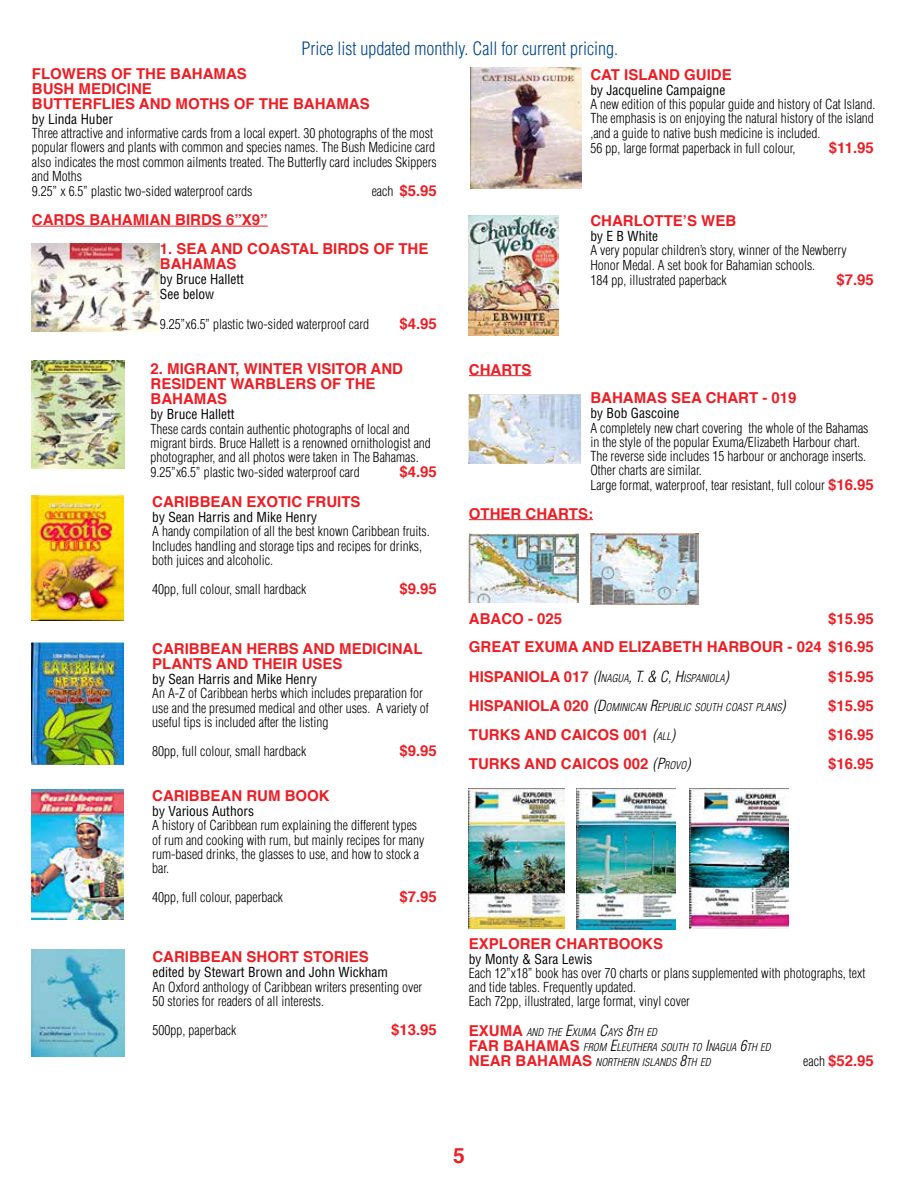
<style>
.page{position:relative;width:918px;height:1188px;background:#fff}
.page>*{position:absolute;margin:0;border:0;box-sizing:border-box;transform-origin:0 0}
.t1{font:700 21px "Helvetica";color:#ed1d24}
.t2{font:300 condensed 18px "Helvetica";color:#004689}
.t3{font:700 15px/15px "Helvetica";color:#ed1d24}
.t4{font:300 condensed 13.5px/14.2px "Helvetica";color:#000}
.t5{font:condensed 13.5px/15px "Helvetica";color:#000}
.t6{font:italic 300 condensed 10.5px/15px "Helvetica";color:#000}
.s1{font-weight:300;font-stretch:condensed;font-size:13.5px;color:#000}
.s2{font-weight:700;font-stretch:normal;font-size:15px;color:#ed1d24}
.s3{font-weight:700;font-style:normal;font-stretch:normal;font-size:15px;color:#ed1d24}
.s4{font-size:15px}
.s5{font-weight:300;font-style:italic;font-stretch:condensed;color:#000}
.s6{font-weight:300;font-style:italic;font-stretch:condensed;font-size:10.5px;color:#000}
</style>
<div class="page">
<hr style="left:32px;top:226px;width:236px;height:1px;background:#ed1d24">
<img style="left:32px;top:244px;width:128px;height:88px">
<img style="left:32px;top:361px;width:93px;height:108px">
<img style="left:32px;top:496px;width:91px;height:124px">
<img style="left:32px;top:643px;width:91px;height:122px">
<img style="left:32px;top:790px;width:91px;height:129px">
<img style="left:32px;top:949px;width:93px;height:108px">
<hr style="left:469px;top:375px;width:62px;height:1px;background:#ed1d24">
<hr style="left:469px;top:519px;width:124px;height:1px;background:#ed1d24">
<img style="left:470px;top:68px;width:111px;height:120px">
<img style="left:469px;top:215px;width:90px;height:120px">
<img style="left:469px;top:395px;width:112px;height:68px">
<img style="left:469px;top:534px;width:110px;height:69px">
<img style="left:590px;top:534px;width:108px;height:71px">
<img style="left:469px;top:789px;width:95px;height:140px">
<img style="left:577px;top:788px;width:99px;height:142px">
<img style="left:689px;top:788px;width:99px;height:140px">
<h2 class="t2" style="left:301px;top:37px;width:318px">Price list updated monthly. Call for current pricing.</h2>
<p class="t3" style="left:32px;top:66px;width:339px">FLOWERS OF THE BAHAMAS<br>BUSH MEDICINE<br>BUTTERFLIES AND MOTHS OF THE BAHAMAS</p>
<p class="t5" style="left:32px;top:111px;width:82px">by Linda Huber</p>
<p class="t4" style="left:32px;top:126px;width:406px">Three attractive and informative cards from a local expert. 30 photographs of the most popular flowers and plants with common and species names. The Bush Medicine card also indicates the most common ailments treated. The Butterfly card includes Skippers and Moths<br>9.25” x 6.5” plastic two-sided waterproof cards</p>
<p class="t3" style="left:590px;top:67px;width:143px">CAT ISLAND GUIDE</p>
<p class="t5" style="left:590px;top:82px;width:136px">by Jacqueline Campaigne</p>
<p class="t4" style="left:590px;top:97px;width:287px">A new edition of this popular guide and history of Cat Island.<br>The emphasis is on enjoying the natural history of the island ,and a guide to native bush medicine is included.<br>56 pp, large format paperback in full colour,</p>
<p class="t3" style="left:829px;top:140px;width:47px">$11.95</p>
<p class="t3" style="left:372px;top:183px;width:67px"><span class="s1">each</span> $5.95</p>
<p class="t3" style="left:32px;top:212px;width:237px">CARDS BAHAMIAN BIRDS 6”X9”</p>
<p class="t3" style="left:160px;top:242px;width:270px">1. SEA AND COASTAL BIRDS OF THE<br>BAHAMAS</p>
<p class="t5" style="left:160px;top:272px;width:85px">by Bruce Hallett<br>See below</p>
<p class="t4" style="left:160px;top:317px;width:211px">9.25”x6.5” plastic two-sided waterproof card</p>
<p class="t3" style="left:399px;top:317px;width:39px">$4.95</p>
<p class="t3" style="left:151px;top:362px;width:254px">2. MIGRANT, WINTER VISITOR AND<br>RESIDENT WARBLERS OF THE<br>BAHAMAS</p>
<p class="t5" style="left:151px;top:407px;width:85px">by Bruce Hallett</p>
<p class="t4" style="left:151px;top:421px;width:282px">These cards contain authentic photographs of local and migrant birds. Bruce Hallett is a renowned ornithologist and photographer, and all photos were taken in The Bahamas.<br>9.25”x6.5” plastic two-sided waterproof card</p>
<p class="t3" style="left:399px;top:464px;width:39px">$4.95</p>
<p class="t3" style="left:152px;top:494px;width:210px">CARIBBEAN EXOTIC FRUITS</p>
<p class="t5" style="left:152px;top:510px;width:166px">by Sean Harris and Mike Henry</p>
<p class="t4" style="left:152px;top:524px;width:279px">A handy compilation of all the best known Caribbean fruits.<br>Includes handling and storage tips and recipes for drinks, both juices and alcoholic.</p>
<p class="t4" style="left:152px;top:582px;width:156px">40pp, full colour, small hardback</p>
<p class="t3" style="left:399px;top:581px;width:39px">$9.95</p>
<p class="t3" style="left:152px;top:641px;width:272px">CARIBBEAN HERBS AND MEDICINAL<br>PLANTS AND THEIR USES</p>
<p class="t5" style="left:152px;top:672px;width:166px">by Sean Harris and Mike Henry</p>
<p class="t4" style="left:152px;top:686px;width:278px">An A-Z of Caribbean herbs which includes preparation for use and the presumed medical and other uses. A variety of useful tips is included after the listing</p>
<p class="t4" style="left:152px;top:744px;width:156px">80pp, full colour, small hardback</p>
<p class="t3" style="left:399px;top:743px;width:39px">$9.95</p>
<p class="t3" style="left:152px;top:788px;width:179px">CARIBBEAN RUM BOOK</p>
<p class="t5" style="left:152px;top:804px;width:103px">by Various Authors</p>
<p class="t4" style="left:152px;top:818px;width:274px">A history of Caribbean rum explaining the different types of rum and cooking with rum, but mainly recipes for many rum-based drinks, the glasses to use, and how to stock a bar.</p>
<p class="t4" style="left:152px;top:890px;width:132px">40pp, full colour, paperback</p>
<p class="t3" style="left:399px;top:890px;width:39px">$7.95</p>
<p class="t3" style="left:152px;top:950px;width:218px">CARIBBEAN SHORT STORIES</p>
<p class="t5" style="left:152px;top:965px;width:237px">edited by Stewart Brown and John Wickham</p>
<p class="t4" style="left:152px;top:979px;width:271px">An Oxford anthology of Caribbean writers presenting over<br>50 stories for readers of all interests.</p>
<p class="t4" style="left:152px;top:1023px;width:85px">500pp, paperback</p>
<p class="t3" style="left:391px;top:1022px;width:47px">$13.95</p>
<p class="t3" style="left:469px;top:362px;width:64px">CHARTS</p>
<p class="t3" style="left:590px;top:213px;width:147px">CHARLOTTE’S WEB</p>
<p class="t5" style="left:590px;top:229px;width:69px">by E B White</p>
<p class="t4" style="left:590px;top:243px;width:258px;line-height:14.7px">A very popular children’s story, winner of the Newberry<br>Honor Medal. A set book for Bahamian schools.<br>184 pp, illustrated paperback</p>
<p class="t3" style="left:836px;top:272px;width:39px">$7.95</p>
<p class="t3" style="left:590px;top:391px;width:208px">BAHAMAS SEA CHART - 019</p>
<p class="t5" style="left:590px;top:406px;width:91px">by Bob Gascoine</p>
<p class="t4" style="left:590px;top:421px;width:285px">A completely new chart covering the whole of the Bahamas in the style of the popular Exuma/Elizabeth Harbour chart.<br>The reverse side includes 15 harbour or anchorage inserts.<br>Other charts are similar.<br>Large format, waterproof, tear resistant, full colour <span class="s2">$16.95</span></p>
<p class="t3" style="left:469px;top:506px;width:126px">OTHER CHARTS:</p>
<p class="t3" style="left:469px;top:604px;width:406px;line-height:28.8px;text-align:right">$15.95<br>GREAT EXUMA AND ELIZABETH HARBOUR - 024 $16.95</p>
<p class="t6" style="left:469px;top:670px;width:261px"><span class="s3">HISPANIOLA 017</span> <span class="s4">(I</span>NAGUA<span class="s4">, T. &amp; C, H</span>ISPANIOLA<span class="s4">)</span></p>
<p class="t3" style="left:828px;top:669px;width:47px">$15.95</p>
<p class="t6" style="left:469px;top:700px;width:318px"><span class="s3">HISPANIOLA 020</span> <span class="s4">(D</span>OMINICAN <span class="s4">R</span>EPUBLIC SOUTH COAST PLANS<span class="s4">)</span></p>
<p class="t3" style="left:828px;top:698px;width:47px">$15.95</p>
<p class="t3" style="left:469px;top:728px;width:208px">TURKS AND CAICOS 001 <span class="s5">(</span><span class="s6">ALL</span><span class="s5">)</span></p>
<p class="t3" style="left:828px;top:728px;width:47px">$16.95</p>
<p class="t3" style="left:469px;top:757px;width:223px">TURKS AND CAICOS 002 <span class="s5">(P</span><span class="s6">ROVO</span><span class="s5">)</span></p>
<p class="t3" style="left:828px;top:757px;width:47px">$16.95</p>
<p class="t3" style="left:469px;top:611px;width:95px">ABACO - 025</p>
<p class="t3" style="left:469px;top:936px;width:196px">EXPLORER CHARTBOOKS</p>
<p class="t5" style="left:469px;top:951px;width:125px">by Monty &amp; Sara Lewis</p>
<p class="t4" style="left:469px;top:966px;width:398px">Each 12”x18” book has over 70 charts or plans supplemented with photographs, text and tide tables. Frequently updated.<br>Each 72pp, illustrated, large format, vinyl cover</p>
<p class="t6" style="left:469px;top:1024px;width:303px"><span class="s3">EXUMA</span> AND THE <span class="s4">E</span>XUMA <span class="s4">C</span>AYS <span class="s4">8</span>TH ED<br><span class="s3">FAR BAHAMAS</span> FROM <span class="s4">E</span>LEUTHERA SOUTH TO <span class="s4">I</span>NAGUA <span class="s4">6</span>TH ED<br><span class="s3">NEAR BAHAMAS</span> NORTHERN ISLANDS <span class="s4">8</span>TH ED</p>
<p class="t3" style="left:803px;top:1053px;width:72px"><span class="s1">each</span> $52.95</p>
<h1 class="t1" style="left:453px;top:1139px;width:13px">5</h1>
</div>
